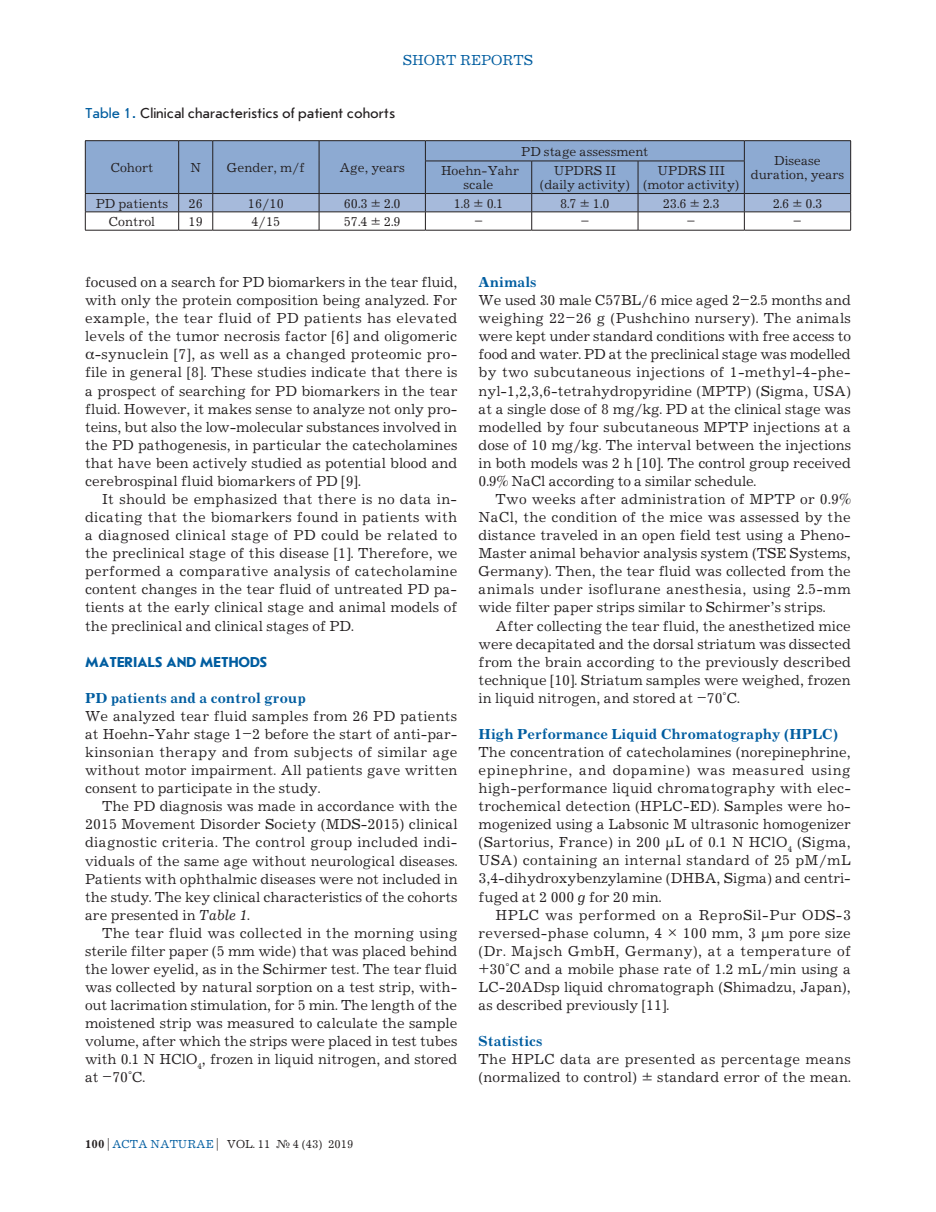
<style>
.page{position:relative;width:936px;height:1212px;background:#fff}
.page>*{position:absolute;margin:0;border:0;box-sizing:border-box;transform-origin:0 0}
.t1{font:15px/18.1px "Journal C";color:#231f20;text-align:justify}
.t2{font:700 15px "Journal C";color:#005da0}
.t3{font:15px "Journal Sans C";color:#231f20}
.t4{font:700 15px "Journal Sans C";color:#005da0}
.t5{font:15px "Journal C";color:#005da0}
.t6{font:13.5px/14.2px "Journal C";color:#231f20;text-align:center}
.t7{font:12px "Journal C";color:#231f20}
.s1{color:#005da0}
.s2{font-family:"Newton C Pro"}
.s3{font-style:italic}
.s4{font-weight:700}
</style>
<div class="page">
<hr style="left:85px;top:140px;width:94px;height:1px;background:#231f20">
<hr style="left:179px;top:140px;width:34px;height:1px;background:#231f20">
<hr style="left:213px;top:140px;width:106px;height:1px;background:#231f20">
<hr style="left:319px;top:140px;width:106px;height:1px;background:#231f20">
<hr style="left:425px;top:140px;width:106px;height:1px;background:#231f20">
<hr style="left:531px;top:140px;width:107px;height:1px;background:#231f20">
<hr style="left:638px;top:140px;width:106px;height:1px;background:#231f20">
<hr style="left:744px;top:140px;width:106px;height:1px;background:#231f20">
<svg style="left:85px;top:141px;width:766px;height:89px"></svg>
<hr style="left:85px;top:230px;width:94px;height:1px;background:#231f20">
<hr style="left:179px;top:230px;width:34px;height:1px;background:#231f20">
<hr style="left:213px;top:230px;width:106px;height:1px;background:#231f20">
<hr style="left:319px;top:230px;width:106px;height:1px;background:#231f20">
<hr style="left:425px;top:230px;width:106px;height:1px;background:#231f20">
<hr style="left:531px;top:230px;width:107px;height:1px;background:#231f20">
<hr style="left:638px;top:230px;width:106px;height:1px;background:#231f20">
<hr style="left:744px;top:230px;width:106px;height:1px;background:#231f20">
<p class="t5" style="left:403px;top:52px;width:132px">SHORT REPORTS</p>
<p class="t3" style="left:85px;top:105px;width:312px"><span class="s1">Table 1.</span> Clinical characteristics of patient cohorts</p>
<p class="t6" style="left:111px;top:161px;width:44px">Cohort</p>
<p class="t6" style="left:190px;top:161px;width:12px">N</p>
<p class="t6" style="left:227px;top:161px;width:80px">Gender, m/f</p>
<p class="t6" style="left:339px;top:161px;width:67px">Age, years</p>
<p class="t6" style="left:521px;top:145px;width:129px">PD stage assessment</p>
<p class="t6" style="left:441px;top:164px;width:80px">Hoehn-Yahr scale</p>
<p class="t6" style="left:540px;top:164px;width:91px">UPDRS II (daily activity)</p>
<p class="t6" style="left:643px;top:164px;width:98px">UPDRS III (motor activity)</p>
<p class="t6" style="left:750px;top:154px;width:95px">Disease duration, years</p>
<p class="t6" style="left:96px;top:197px;width:74px">PD patients</p>
<p class="t6" style="left:189px;top:197px;width:16px">26</p>
<p class="t6" style="left:248px;top:197px;width:37px">16/10</p>
<p class="t6" style="left:344px;top:197px;width:58px">60.3 ± 2.0</p>
<p class="t6" style="left:453px;top:197px;width:51px">1.8 ± 0.1</p>
<p class="t6" style="left:560px;top:197px;width:51px">8.7 ± 1.0</p>
<p class="t6" style="left:662px;top:197px;width:58px">23.6 ± 2.3</p>
<p class="t6" style="left:772px;top:197px;width:51px">2.6 ± 0.3</p>
<p class="t6" style="left:109px;top:215px;width:48px">Control</p>
<p class="t6" style="left:189px;top:215px;width:16px">19</p>
<p class="t6" style="left:251px;top:215px;width:30px">4/15</p>
<p class="t6" style="left:344px;top:215px;width:58px">57.4 ± 2.9</p>
<p class="t6" style="left:474px;top:215px;width:11px">–</p>
<p class="t6" style="left:580px;top:215px;width:11px">–</p>
<p class="t6" style="left:686px;top:215px;width:11px">–</p>
<p class="t6" style="left:793px;top:215px;width:11px">–</p>
<p class="t1" style="left:85px;top:274px;width:374px">focused on a search for PD biomarkers in the tear fluid, with only the protein composition being analyzed. For example, the tear fluid of PD patients has elevated levels of the tumor necrosis factor [6] and oligomeric <span class="s2">α</span>-synuclein [7], as well as a changed proteomic pro&shy;file in general [8]. These studies indicate that there is a prospect of searching for PD biomarkers in the tear fluid. However, it makes sense to analyze not only pro&shy;teins, but also the low-molecular substances involved in the PD pathogenesis, in particular the catecholamines that have been actively studied as potential blood and cerebrospinal fluid biomarkers of PD [9].</p>
<p class="t1" style="left:85px;top:490px;width:374px;text-indent:17px">It should be emphasized that there is no data in&shy;dicating that the biomarkers found in patients with a diagnosed clinical stage of PD could be related to the preclinical stage of this disease [1]. Therefore, we performed a comparative analysis of catecholamine content changes in the tear fluid of untreated PD pa&shy;tients at the early clinical stage and animal models of the preclinical and clinical stages of PD.</p>
<p class="t4" style="left:85px;top:654px;width:183px">MATERIALS AND METHODS</p>
<p class="t2" style="left:85px;top:689px;width:222px">PD patients and a control group</p>
<p class="t1" style="left:85px;top:707px;width:374px">We analyzed tear fluid samples from 26 PD patients at Hoehn-Yahr stage 1–2 before the start of anti-par&shy;kinsonian therapy and from subjects of similar age without motor impairment. All patients gave written consent to participate in the study.</p>
<p class="t1" style="left:85px;top:798px;width:374px;text-indent:17px">The PD diagnosis was made in accordance with the 2015 Movement Disorder Society (MDS-2015) clinical diagnostic criteria. The control group included indi&shy;viduals of the same age without neurological diseases.<br>Patients with ophthalmic diseases were not included in the study. The key clinical characteristics of the cohorts are presented in <span class="s3">Table 1</span>.</p>
<p class="t1" style="left:85px;top:924px;width:374px;text-indent:17px">The tear fluid was collected in the morning using sterile filter paper (5 mm wide) that was placed behind the lower eyelid, as in the Schirmer test. The tear fluid was collected by natural sorption on a test strip, with&shy;out lacrimation stimulation, for 5 min. The length of the moistened strip was measured to calculate the sample volume, after which the strips were placed in test tubes with 0.1 N HClO<sub>4</sub>, frozen in liquid nitrogen, and stored at –70°C.</p>
<p class="t7" style="left:85px;top:1137px;width:270px"><span class="s4">100</span> | <span class="s1">ACTA NATURAE</span> | VOL. 11 № 4 (43) 2019</p>
<p class="t2" style="left:478px;top:274px;width:59px">Animals</p>
<p class="t1" style="left:478px;top:292px;width:374px">We used 30 male C57BL/6 mice aged 2–2.5 months and weighing 22–26 g (Pushchino nursery). The animals were kept under standard conditions with free access to food and water. PD at the preclinical stage was modelled by two subcutaneous injections of 1-methyl-4-phe&shy;nyl-1,2,3,6-tetrahydropyridine (MPTP) (Sigma, USA) at a single dose of 8 mg/kg. PD at the clinical stage was modelled by four subcutaneous MPTP injections at a dose of 10 mg/kg. The interval between the injections in both models was 2 h [10]. The control group received 0.9% NaCl according to a similar schedule.</p>
<p class="t1" style="left:478px;top:490px;width:374px;text-indent:17px">Two weeks after administration of MPTP or 0.9% NaCl, the condition of the mice was assessed by the distance traveled in an open field test using a Pheno-Master animal behavior analysis system (TSE Systems, Germany). Then, the tear fluid was collected from the animals under isoflurane anesthesia, using 2.5-mm wide filter paper strips similar to Schirmer’s strips.</p>
<p class="t1" style="left:478px;top:617px;width:374px;text-indent:17px">After collecting the tear fluid, the anesthetized mice were decapitated and the dorsal striatum was dissected from the brain according to the previously described technique [10]. Striatum samples were weighed, frozen in liquid nitrogen, and stored at –70°C.</p>
<p class="t2" style="left:478px;top:725px;width:361px">High Performance Liquid Chromatography (HPLC)</p>
<p class="t1" style="left:478px;top:744px;width:374px">The concentration of catecholamines (norepinephrine, epinephrine, and dopamine) was measured using high-performance liquid chromatography with elec&shy;trochemical detection (HPLC-ED). Samples were ho&shy;mogenized using a Labsonic M ultrasonic homogenizer (Sartorius, France) in 200 μL of 0.1 N HClO<sub>4</sub> (Sigma, USA) containing an internal standard of 25 pM/mL 3,4-dihydroxybenzylamine (DHBA, Sigma) and centri&shy;fuged at 2 000 <span class="s3">g</span> for 20 min.</p>
<p class="t1" style="left:478px;top:906px;width:374px;text-indent:17px">HPLC was performed on a ReproSil-Pur ODS-3 reversed-phase column, 4 <span class="s2">×</span> 100 mm, 3 μm pore size (Dr. Majsch GmbH, Germany), at a temperature of +30°C and a mobile phase rate of 1.2 mL/min using a LC-20ADsp liquid chromatograph (Shimadzu, Japan), as described previously [11].</p>
<p class="t2" style="left:478px;top:1033px;width:65px">Statistics</p>
<p class="t1" style="left:478px;top:1051px;width:374px">The HPLC data are presented as percentage means (normalized to control) ± standard error of the mean.</p>
</div>
